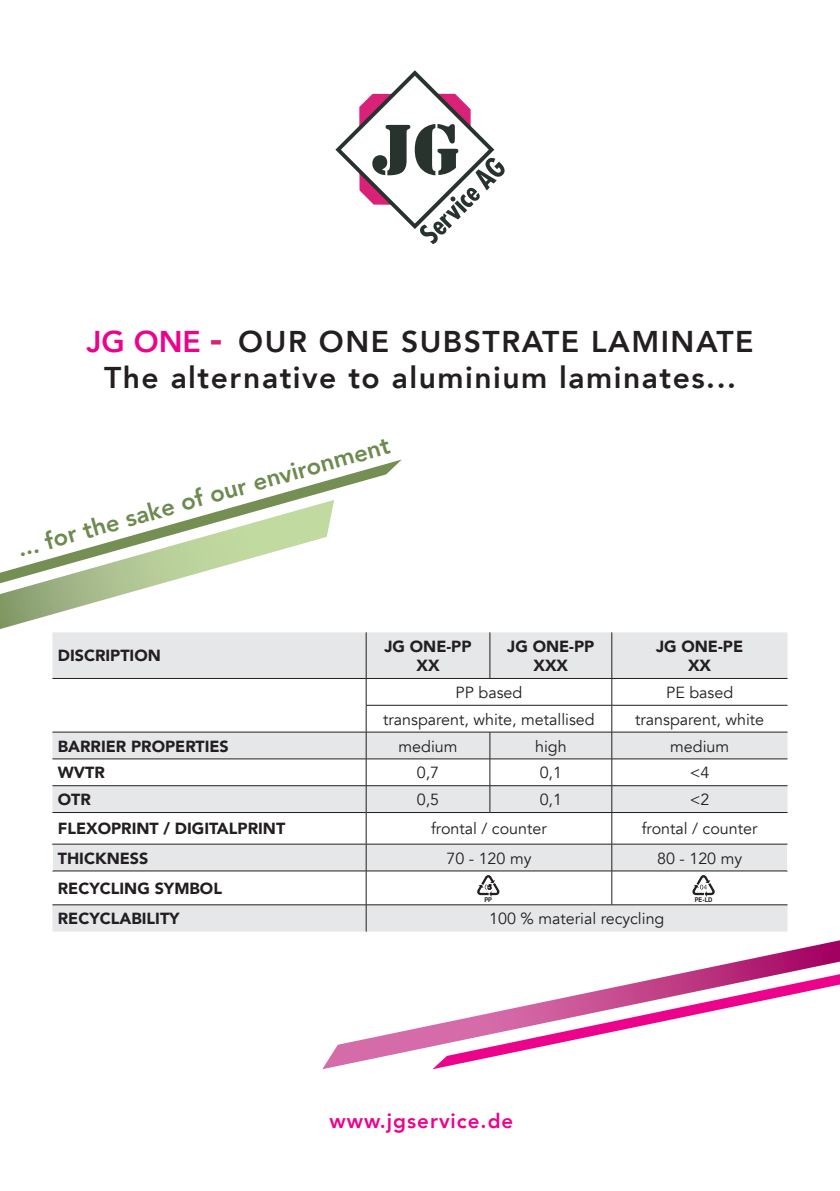
<style>
.page{position:relative;width:840px;height:1191px;background:#fff}
.page>*{position:absolute;margin:0;border:0;box-sizing:border-box;transform-origin:0 0}
.t1{font:800 30px/36px "Avenir";letter-spacing:.05em;color:#231f20;text-align:center}
.t2{font:800 24px "Avenir";color:#6e8a4f}
.t3{font:800 20.4px "Avenir";letter-spacing:.05em;color:#ed028c}
.t4{font:16px "Avenir";color:#231f20}
.t5{font:900 16px/19.2px "Avenir";color:#231f20;text-align:center}
.t6{font:700 6.6px "Helvetica Neue";color:#231f20;scale:.87 1}
.s1{color:#ed028c}
.s2{font-size:40px;color:#d92178}
</style>
<div class="page">
<svg style="left:322px;top:940px;width:517px;height:129px"></svg>
<svg style="left:432px;top:974px;width:407px;height:95px"></svg>
<svg style="left:258px;top:459px;width:143px;height:41px"></svg>
<svg style="left:0;top:500px;width:334px;height:129px"></svg>
<svg style="left:335px;top:70px;width:170px;height:174px"></svg>
<hr style="left:366px;top:812px;width:123px;height:1px;background:#231f20">
<hr style="left:489px;top:812px;width:122px;height:1px;background:#231f20">
<hr style="left:611px;top:812px;width:176px;height:1px;background:#231f20">
<hr style="left:611px;top:812px;width:1px;height:32px;background:#231f20">
<hr style="left:611px;top:871px;width:1px;height:33px;background:#231f20">
<svg style="left:52px;top:632px;width:735px;height:180px"></svg>
<hr style="left:365px;top:871px;width:1px;height:33px;background:#231f20">
<svg style="left:52px;top:904px;width:735px;height:27px;background:#dedfe1"></svg>
<hr style="left:366px;top:843px;width:123px;height:1px;background:#231f20">
<hr style="left:489px;top:843px;width:122px;height:1px;background:#231f20">
<hr style="left:611px;top:843px;width:176px;height:1px;background:#231f20">
<hr style="left:52px;top:812px;width:314px;height:1px;background:#231f20">
<hr style="left:365px;top:812px;width:1px;height:32px;background:#231f20">
<hr style="left:52px;top:843px;width:314px;height:1px;background:#231f20">
<svg style="left:52px;top:844px;width:735px;height:53px"></svg>
<h1 class="t1" style="left:86px;top:324px;width:668px"><span class="s1">JG ONE</span> <span class="s2">-</span> OUR ONE SUBSTRATE LAMINATE<br>The alternative to aluminium laminates...</h1>
<h2 class="t2" style="left:13px;top:532px;width:387px;rotate:-16deg">... for the sake of our environment</h2>
<p class="t5" style="left:58px;top:646px;width:104px">DISCRIPTION</p>
<p class="t5" style="left:384px;top:636px;width:88px">JG ONE-PP<br>XX</p>
<p class="t5" style="left:507px;top:636px;width:88px">JG ONE-PP<br>XXX</p>
<p class="t5" style="left:655px;top:636px;width:88px">JG ONE-PE<br>XX</p>
<p class="t4" style="left:455px;top:683px;width:68px">PP based</p>
<p class="t4" style="left:665px;top:683px;width:69px">PE based</p>
<p class="t4" style="left:383px;top:709px;width:213px">transparent, white, metallised</p>
<p class="t4" style="left:634px;top:709px;width:130px">transparent, white</p>
<p class="t5" style="left:58px;top:736px;width:172px">BARRIER PROPERTIES</p>
<p class="t4" style="left:398px;top:736px;width:60px">medium</p>
<p class="t4" style="left:534px;top:736px;width:33px">high</p>
<p class="t4" style="left:669px;top:736px;width:60px">medium</p>
<p class="t5" style="left:58px;top:763px;width:49px">WVTR</p>
<p class="t4" style="left:416px;top:763px;width:24px">0,7</p>
<p class="t4" style="left:539px;top:763px;width:24px">0,1</p>
<p class="t4" style="left:689px;top:763px;width:21px">&lt;4</p>
<p class="t5" style="left:58px;top:789px;width:35px">OTR</p>
<p class="t4" style="left:416px;top:790px;width:24px">0,5</p>
<p class="t4" style="left:539px;top:790px;width:24px">0,1</p>
<p class="t4" style="left:689px;top:790px;width:21px">&lt;2</p>
<p class="t5" style="left:58px;top:819px;width:229px">FLEXOPRINT / DIGITALPRINT</p>
<p class="t4" style="left:431px;top:819px;width:117px">frontal / counter</p>
<p class="t4" style="left:641px;top:819px;width:117px">frontal / counter</p>
<p class="t5" style="left:58px;top:848px;width:92px">THICKNESS</p>
<p class="t4" style="left:446px;top:848px;width:86px">70 - 120 my</p>
<p class="t4" style="left:656px;top:848px;width:86px">80 - 120 my</p>
<p class="t5" style="left:58px;top:872px;width:166px;line-height:30.4px;text-align:left">RECYCLING SYMBOL<br>RECYCLABILITY</p>
<p class="t6" style="left:484px;top:894px;width:10px">PP</p>
<p class="t6" style="left:694px;top:894px;width:22px">PE-LD</p>
<p class="t4" style="left:489px;top:909px;width:177px">100 % material recycling</p>
<p class="t3" style="left:329px;top:1104px;width:185px">www.jgservice.de</p>
</div>
